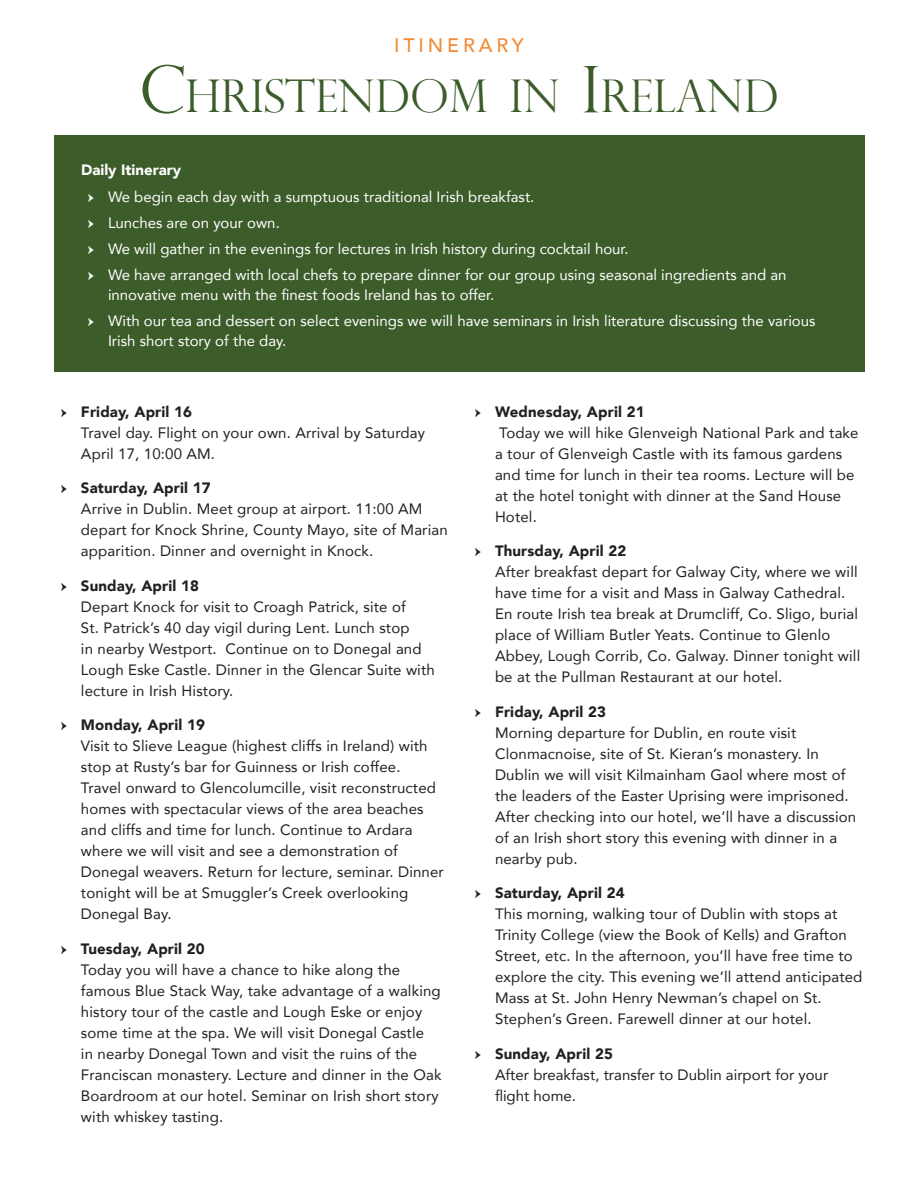
<style>
.page{position:relative;width:918px;height:1188px;background:#fff}
.page>*{position:absolute;margin:0;border:0;box-sizing:border-box;transform-origin:0 0}
.t1{font:300 45.15px "Perpetua Titling";color:#3c5c2a}
.t2{font:500 19.5px "Avenir";letter-spacing:.2em;color:#f18d36}
.t3{font:15px/21px "Avenir";letter-spacing:.01em;color:#221f1f}
.t4{font:15px/26.2px "Avenir";color:#fff}
.s1{font-size:64.5px}
.s2{font-weight:900}
.s3{font-family:"Minion Pro"}
</style>
<div class="page">
<div style="left:54px;top:135px;width:810px;height:237px;background:#3c5c2a"></div>
<h2 class="t2" style="left:394px;top:34px;width:131px">ITINERARY</h2>
<h1 class="t1" style="left:139px;top:70px;width:641px"><span class="s1">C</span>HRISTENDOM IN <span class="s1">I</span>RELAND</h1>
<p class="t4" style="left:88px;top:157px;width:700px;text-indent:-7px"><span class="s2">Daily Itinerary<br></span><span class="s3">ӹ</span> We begin each day with a sumptuous traditional Irish breakfast.<br><span class="s3">ӹ</span> Lunches are on your own.<br><span class="s3">ӹ</span> We will gather in the evenings for lectures in Irish history during cocktail hour.<br><span class="s3">ӹ</span> We have arranged with local chefs to prepare dinner for our group using seasonal ingredients and an</p>
<p class="t4" style="left:88px;top:281px;width:729px;text-indent:20px">innovative menu with the finest foods Ireland has to offer.<br><span class="s3">ӹ</span> With our tea and dessert on select evenings we will have seminars in Irish literature discussing the various</p>
<p class="t4" style="left:108px;top:329px;width:180px">Irish short story of the day.</p>
<p class="t3" style="left:81px;top:402px;width:346px;text-indent:-20px"><span class="s3">ӹ</span> <span class="s2">Friday, April 16<br></span>Travel day. Flight on your own. Arrival by Saturday<br>April 17, 10:00 AM.</p>
<p class="t3" style="left:81px;top:479px;width:368px;text-indent:-20px"><span class="s3">ӹ</span> <span class="s2">Saturday, April 17<br></span>Arrive in Dublin. Meet group at airport. 11:00 AM depart for Knock Shrine, County Mayo, site of Marian apparition. Dinner and overnight in Knock.</p>
<p class="t3" style="left:81px;top:576px;width:355px;text-indent:-20px"><span class="s3">ӹ</span> <span class="s2">Sunday, April 18<br></span>Depart Knock for visit to Croagh Patrick, site of<br>St. Patrick’s 40 day vigil during Lent. Lunch stop<br>in nearby Westport. Continue on to Donegal and Lough Eske Castle. Dinner in the Glencar Suite with lecture in Irish History.</p>
<p class="t3" style="left:81px;top:716px;width:364px;text-indent:-20px"><span class="s3">ӹ</span> <span class="s2">Monday, April 19<br></span>Visit to Slieve League (highest cliffs in Ireland) with stop at Rusty’s bar for Guinness or Irish coffee.<br>Travel onward to Glencolumcille, visit reconstructed homes with spectacular views of the area beaches and cliffs and time for lunch. Continue to Ardara where we will visit and see a demonstration of Donegal weavers. Return for lecture, seminar. Dinner tonight will be at Smuggler’s Creek overlooking Donegal Bay.</p>
<p class="t3" style="left:81px;top:939px;width:362px;text-indent:-20px"><span class="s3">ӹ</span> <span class="s2">Tuesday, April 20<br></span>Today you will have a chance to hike along the famous Blue Stack Way, take advantage of a walking history tour of the castle and Lough Eske or enjoy some time at the spa. We will visit Donegal Castle<br>in nearby Donegal Town and visit the ruins of the Franciscan monastery. Lecture and dinner in the Oak Boardroom at our hotel. Seminar on Irish short story with whiskey tasting.</p>
<p class="t3" style="left:495px;top:402px;width:365px;text-indent:-20px"><span class="s3">ӹ</span> <span class="s2">Wednesday, April 21<br></span>Today we will hike Glenveigh National Park and take a tour of Glenveigh Castle with its famous gardens and time for lunch in their tea rooms. Lecture will be at the hotel tonight with dinner at the Sand House Hotel.</p>
<p class="t3" style="left:495px;top:542px;width:367px;text-indent:-20px"><span class="s3">ӹ</span> <span class="s2">Thursday, April 22<br></span>After breakfast depart for Galway City, where we will have time for a visit and Mass in Galway Cathedral.<br>En route Irish tea break at Drumcliff, Co. Sligo, burial place of William Butler Yeats. Continue to Glenlo Abbey, Lough Corrib, Co. Galway. Dinner tonight will be at the Pullman Restaurant at our hotel.</p>
<p class="t3" style="left:495px;top:702px;width:363px;text-indent:-20px"><span class="s3">ӹ</span> <span class="s2">Friday, April 23<br></span>Morning departure for Dublin, en route visit Clonmacnoise, site of St. Kieran’s monastery. In Dublin we will visit Kilmainham Gaol where most of the leaders of the Easter Uprising were imprisoned.<br>After checking into our hotel, we’ll have a discussion of an Irish short story this evening with dinner in a nearby pub.</p>
<p class="t3" style="left:495px;top:884px;width:369px;text-indent:-20px"><span class="s3">ӹ</span> <span class="s2">Saturday, April 24<br></span>This morning, walking tour of Dublin with stops at Trinity College (view the Book of Kells) and Grafton Street, etc. In the afternoon, you’ll have free time to explore the city. This evening we’ll attend anticipated Mass at St. John Henry Newman’s chapel on St.<br>Stephen’s Green. Farewell dinner at our hotel.</p>
<p class="t3" style="left:495px;top:1044px;width:335px;text-indent:-20px"><span class="s3">ӹ</span> <span class="s2">Sunday, April 25<br></span>After breakfast, transfer to Dublin airport for your flight home.</p>
</div>
